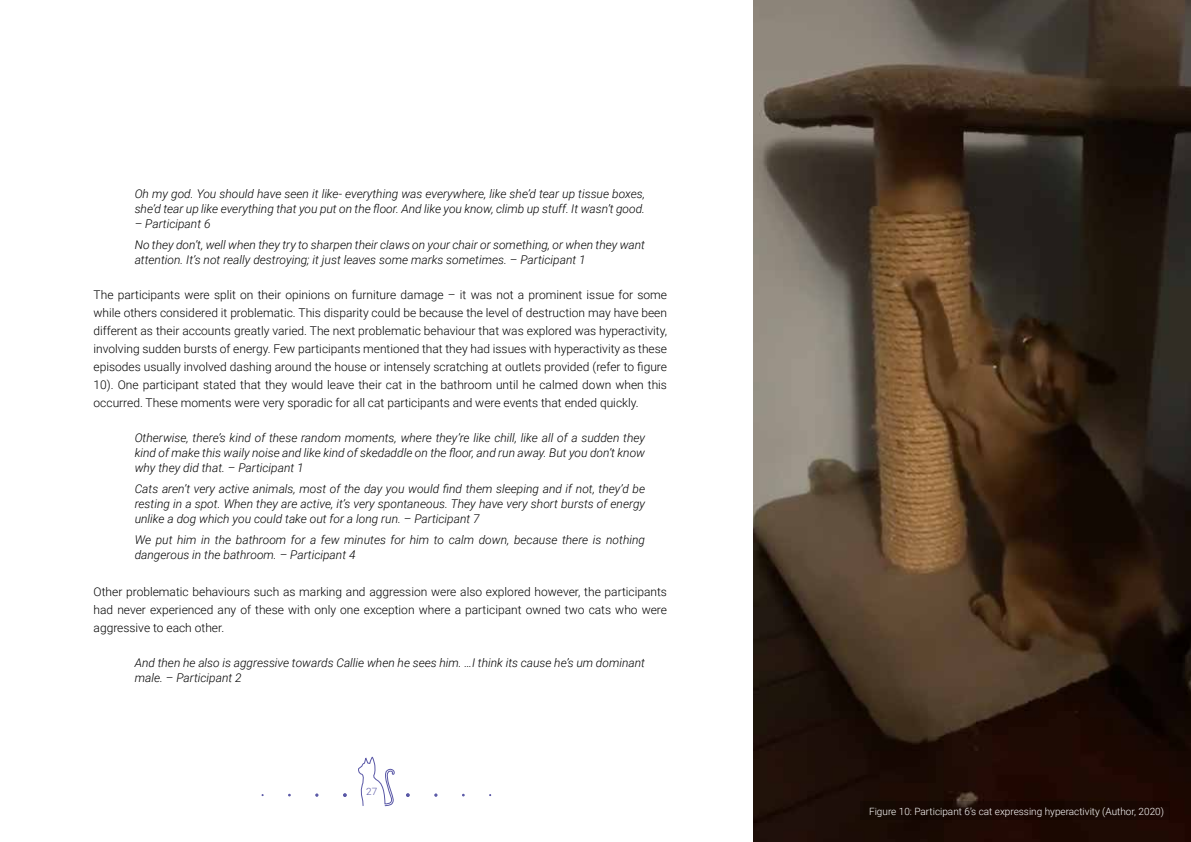
<style>
.page{position:relative;width:1191px;height:842px;background:#fff}
.page>*{position:absolute;margin:0;border:0;box-sizing:border-box;transform-origin:0 0}
.t1{font:italic 300 12px/15px "Roboto";color:#000}
.t2{font:300 12px/18px "Roboto";color:#000;text-align:justify}
.t3{font:300 10px "Roboto";color:#fff}
.t4{font:300 10px "Roboto";color:#5957a6}
</style>
<div class="page">
<svg style="left:358px;top:756px;width:37px;height:51px"></svg>
<svg style="left:406px;top:793px;width:4px;height:4px"></svg>
<svg style="left:343px;top:793px;width:4px;height:4px"></svg>
<img style="left:753px;top:0;width:438px;height:842px">
<div style="left:860px;top:801px;width:309px;height:19px;background:#180803"></div>
<p class="t1" style="left:135px;top:186px;width:512px">Oh my god. You should have seen it like- everything was everywhere, like she’d tear up tissue boxes, she’d tear up like everything that you put on the floor. And like you know, climb up stuff. It wasn’t good.</p>
<p class="t1" style="left:135px;top:213px;width:512px;line-height:20.7px">– Participant 6<br>No they don’t, well when they try to sharpen their claws on your chair or something, or when they want</p>
<p class="t1" style="left:135px;top:252px;width:452px">attention. It’s not really destroying; it just leaves some marks sometimes. – Participant 1</p>
<p class="t2" style="left:94px;top:285px;width:575px">The participants were split on their opinions on furniture damage – it was not a prominent issue for some while others considered it problematic. This disparity could be because the level of destruction may have been different as their accounts greatly varied. The next problematic behaviour that was explored was hyperactivity, involving sudden bursts of energy. Few participants mentioned that they had issues with hyperactivity as these episodes usually involved dashing around the house or intensely scratching at outlets provided (refer to figure 10). One participant stated that they would leave their cat in the bathroom until he calmed down when this occurred. These moments were very sporadic for all cat participants and were events that ended quickly.</p>
<p class="t1" style="left:135px;top:430px;width:512px;text-align:justify">Otherwise, there’s kind of these random moments, where they’re like chill, like all of a sudden they kind of make this waily noise and like kind of skedaddle on the floor, and run away. But you don’t know why they did that. – Participant 1</p>
<p class="t1" style="left:135px;top:481px;width:512px;text-align:justify">Cats aren’t very active animals, most of the day you would find them sleeping and if not, they’d be resting in a spot. When they are active, it’s very spontaneous. They have very short bursts of energy unlike a dog which you could take out for a long run. – Participant 7</p>
<p class="t1" style="left:135px;top:532px;width:512px">We put him in the bathroom for a few minutes for him to calm down, because there is nothing dangerous in the bathroom. – Participant 4</p>
<p class="t2" style="left:94px;top:582px;width:575px">Other problematic behaviours such as marking and aggression were also explored however, the participants had never experienced any of these with only one exception where a participant owned two cats who were aggressive to each other.</p>
<p class="t1" style="left:135px;top:655px;width:512px">And then he also is aggressive towards Callie when he sees him. …I think its cause he’s um dominant male. – Participant 2</p>
<p class="t4" style="left:366px;top:784px;width:13px">27</p>
<p class="t3" style="left:869px;top:804px;width:296px">Figure 10: Participant 6’s cat expressing hyperactivity (Author, 2020)</p>
</div>
